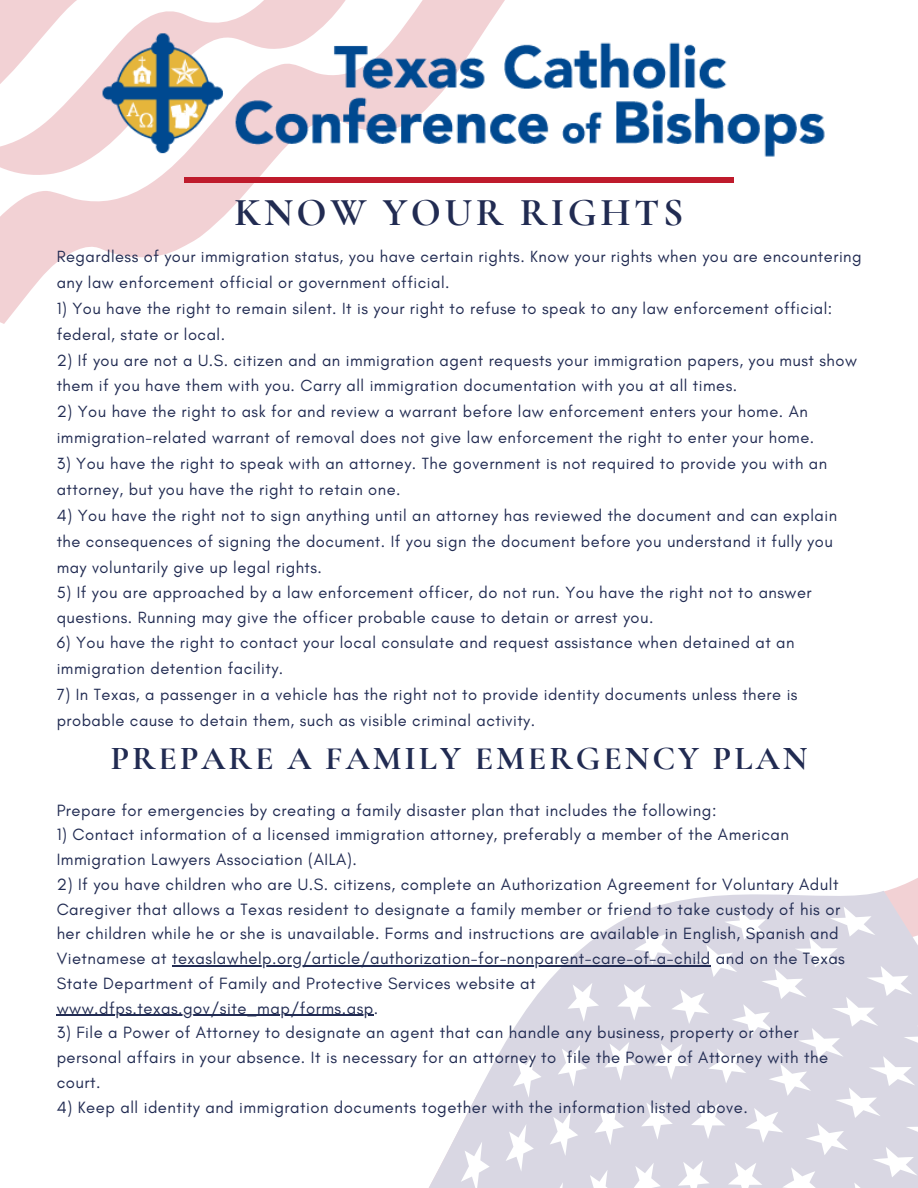
<style>
.page{position:relative;width:918px;height:1188px;background:#fff}
.page>*{position:absolute;margin:0;border:0;box-sizing:border-box;transform-origin:0 0}
.t1{font:700 39.45px "Cormorant Garamond";letter-spacing:.09em;color:#212b52}
.t2{font:700 33.45px "Cormorant Garamond";letter-spacing:.09em;color:#212b52}
.t3{font:16.65px/24.8px "Glacial Indifference";letter-spacing:.03em;color:#212b52}
.t4{font:16.5px/25.8px "Glacial Indifference";letter-spacing:.03em;color:#212b52}
</style>
<div class="page">
<svg style="left:0;top:0;width:539px;height:324px"></svg>
<svg style="left:361px;top:878px;width:557px;height:310px"></svg>
<svg style="left:448px;top:897px;width:470px;height:291px"></svg>
<div style="left:184px;top:178px;width:550px;height:5px;background:#bf1b2c"></div>
<img style="left:92px;top:24px;width:733px;height:136px">
<hr style="left:172px;top:965px;width:539px;height:1px;background:#212b52">
<hr style="left:57px;top:1015px;width:317px;height:1px;background:#212b52">
<p class="t1" style="left:235px;top:188px;width:450px">KNOW YOUR RIGHTS</p>
<p class="t4" style="left:57px;top:243px;width:806px">Regardless of your immigration status, you have certain rights. Know your rights when you are encountering any law enforcement official or government official.</p>
<h1 class="t4" style="left:57px;top:295px;width:777px">1) You have the right to remain silent. It is your right to refuse to speak to any law enforcement official: federal, state or local.</h1>
<p class="t4" style="left:57px;top:347px;width:802px">2) If you are not a U.S. citizen and an immigration agent requests your immigration papers, you must show them if you have them with you. Carry all immigration documentation with you at all times.</p>
<p class="t4" style="left:57px;top:399px;width:759px">2) You have the right to ask for and review a warrant before law enforcement enters your home. An immigration-related warrant of removal does not give law enforcement the right to enter your home.</p>
<p class="t4" style="left:57px;top:450px;width:772px">3) You have the right to speak with an attorney. The government is not required to provide you with an attorney, but you have the right to retain one.</p>
<p class="t4" style="left:57px;top:502px;width:782px">4) You have the right not to sign anything until an attorney has reviewed the document and can explain the consequences of signing the document. If you sign the document before you understand it fully you may voluntarily give up legal rights.</p>
<p class="t4" style="left:57px;top:580px;width:756px;line-height:24.8px">5) If you are approached by a law enforcement officer, do not run. You have the right not to answer questions. Running may give the officer probable cause to detain or arrest you.</p>
<p class="t4" style="left:57px;top:629px;width:739px">6) You have the right to contact your local consulate and request assistance when detained at an immigration detention facility.</p>
<p class="t4" style="left:57px;top:681px;width:742px">7) In Texas, a passenger in a vehicle has the right not to provide identity documents unless there is probable cause to detain them, such as visible criminal activity.</p>
<p class="t2" style="left:111px;top:739px;width:698px">PREPARE A FAMILY EMERGENCY PLAN</p>
<p class="t3" style="left:57px;top:797px;width:661px">Prepare for emergencies by creating a family disaster plan that includes the following:</p>
<p class="t3" style="left:57px;top:822px;width:734px">1) Contact information of a licensed immigration attorney, preferably a member of the American<br>Immigration Lawyers Association (AILA).</p>
<h2 class="t3" style="left:57px;top:872px;width:790px">2) If you have children who are U.S. citizens, complete an Authorization Agreement for Voluntary Adult Caregiver that allows a Texas resident to designate a family member or friend to take custody of his or her children while he or she is unavailable. Forms and instructions are available in English, Spanish and Vietnamese at texaslawhelp.org/article/authorization-for-nonparent-care-of-a-child and on the Texas</h2>
<p class="t3" style="left:57px;top:971px;width:481px">State Department of Family and Protective Services website at</p>
<p class="t3" style="left:57px;top:995px;width:323px">www.dfps.texas.gov/site_map/forms.asp.</p>
<p class="t3" style="left:57px;top:1020px;width:773px">3) File a Power of Attorney to designate an agent that can handle any business, property or other personal affairs in your absence. It is necessary for an attorney to file the Power of Attorney with the court.</p>
<p class="t3" style="left:57px;top:1094px;width:693px">4) Keep all identity and immigration documents together with the information listed above.</p>
</div>
